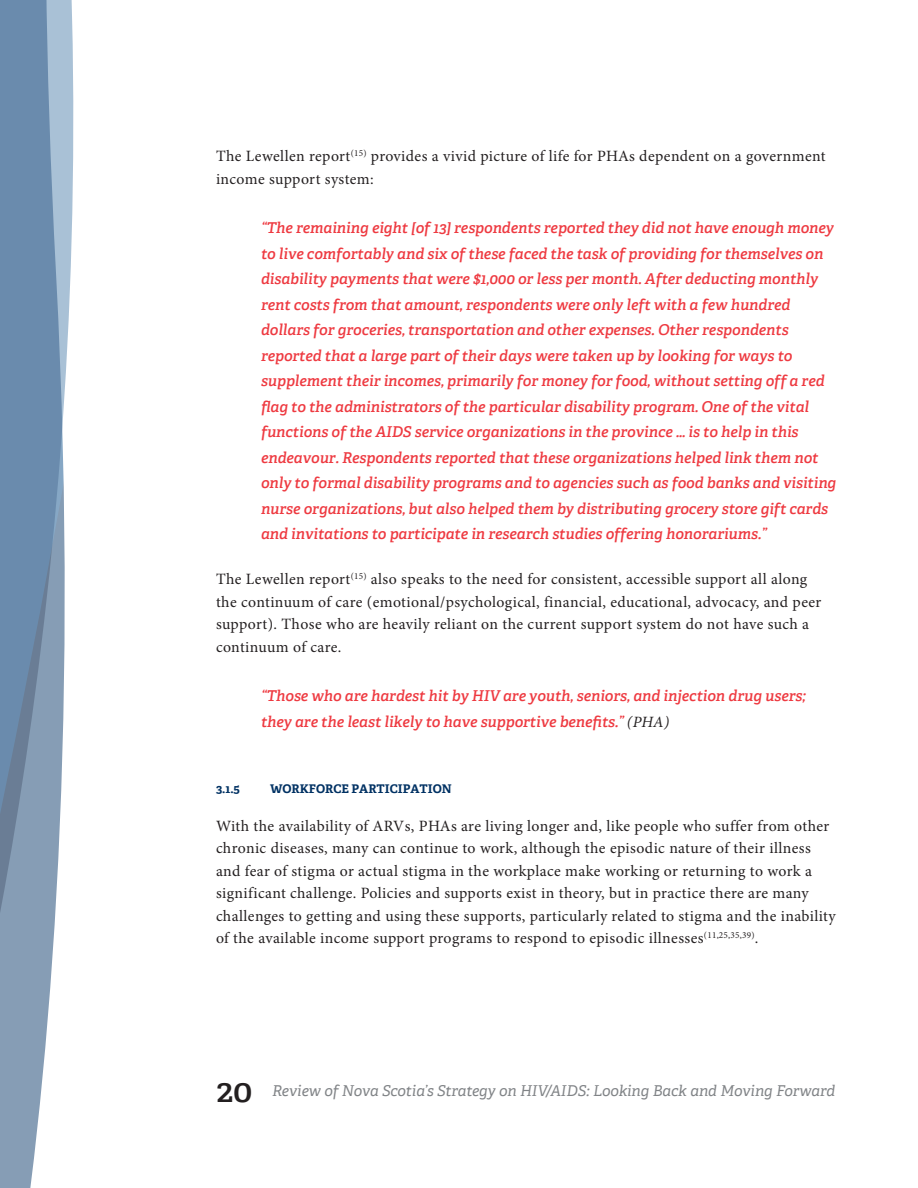
<style>
.page{position:relative;width:918px;height:1188px;background:#fff}
.page>*{position:absolute;margin:0;border:0;box-sizing:border-box;transform-origin:0 0}
.BODY{font:15.75px/22.5px "Minion Pro";letter-spacing:.02em;color:#231f20}
.QUOTE{font:italic 600 15px/25.5px "Adelle";color:#ee3a41}
.t1{font:italic 15px "Adelle";color:#818487}
.SM_Header{font:700 12px "Adelle";color:#003163}
.s1{font-family:"Minion Pro";font-weight:400;font-size:15.75px;color:#231f20}
.s2{font-weight:600;font-style:normal;font-size:33px;color:#231f20}
</style>
<div class="page">
<svg style="left:0;top:0;width:74px;height:1188px"></svg>
<p class="BODY" style="left:216px;top:145px;width:611px">The Lewellen report<sup>(15)</sup> provides a vivid picture of life for PHAs dependent on a government income support system:</p>
<p class="QUOTE" style="left:261px;top:215px;width:577px">“The remaining eight [of 13] respondents reported they did not have enough money to live comfortably and six of these faced the task of providing for themselves on disability payments that were $1,000 or less per month. After deducting monthly rent costs from that amount, respondents were only left with a few hundred dollars for groceries, transportation and other expenses. Other respondents reported that a large part of their days were taken up by looking for ways to supplement their incomes, primarily for money for food, without setting off a red flag to the administrators of the particular disability program. One of the vital functions of the AIDS service organizations in the province … is to help in this endeavour. Respondents reported that these organizations helped link them not only to formal disability programs and to agencies such as food banks and visiting nurse organizations, but also helped them by distributing grocery store gift cards and invitations to participate in research studies offering honorariums.”</p>
<p class="BODY" style="left:216px;top:568px;width:607px">The Lewellen report<sup>(15)</sup> also speaks to the need for consistent, accessible support all along the continuum of care (emotional/psychological, financial, educational, advocacy, and peer support). Those who are heavily reliant on the current support system do not have such a continuum of care.</p>
<p class="QUOTE" style="left:261px;top:683px;width:546px">“Those who are hardest hit by HIV are youth, seniors, and injection drug users; they are the least likely to have supportive benefits.” <span class="s1">(PHA)</span></p>
<p class="SM_Header" style="left:216px;top:782px;width:26px">3.1.5</p>
<p class="SM_Header" style="left:270px;top:782px;width:183px">WORKFORCE PARTICIPATION</p>
<p class="BODY" style="left:216px;top:815px;width:621px">With the availability of ARVs, PHAs are living longer and, like people who suffer from other chronic diseases, many can continue to work, although the episodic nature of their illness and fear of stigma or actual stigma in the workplace make working or returning to work a significant challenge. Policies and supports exist in theory, but in practice there are many challenges to getting and using these supports, particularly related to stigma and the inability of the available income support programs to respond to episodic illnesses<sup>(11,25,35,39)</sup>.</p>
<p class="t1" style="left:217px;top:1082px;width:620px"><span class="s2">20</span> Review of Nova Scotia’s Strategy on HIV/AIDS: Looking Back and Moving Forward</p>
</div>
